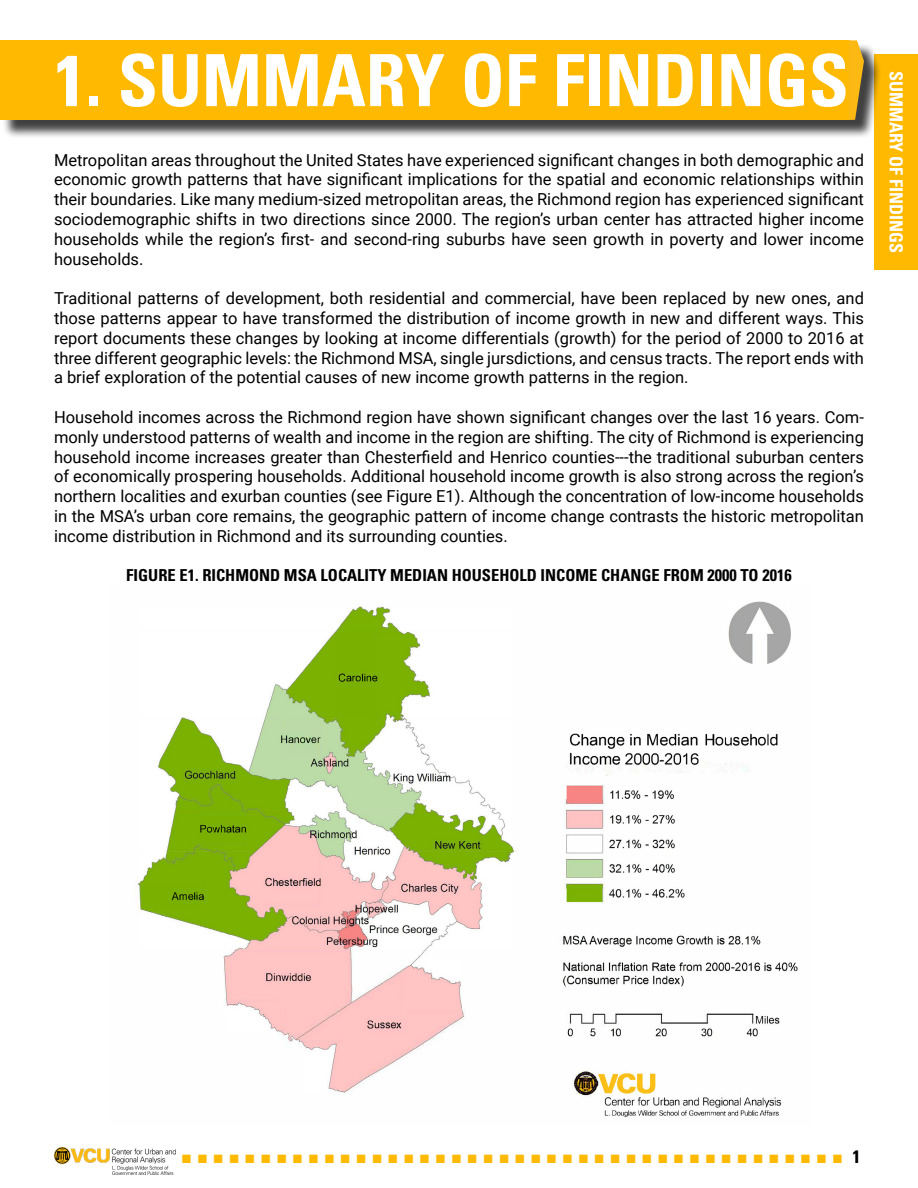
<style>
.page{position:relative;width:918px;height:1188px;background:#fff}
.page>*{position:absolute;margin:0;border:0;box-sizing:border-box;transform-origin:0 0}
.Heading_1{font:700 condensed 72px "Univers LT Std";color:#fff}
.t1{font:18px "Arial";color:#ffba00}
.t2{font:700 condensed 18px "Univers LT Std";color:#fff}
.Basic_Body_Paragraph{font:16.5px/19.8px "Roboto";color:#000;text-align:justify}
.Basic_Body_Paragraph-2{font:700 condensed 16.5px "Univers LT Std";color:#000}
.s1{font-family:"Univers LT Std";font-weight:700;font-stretch:condensed;color:#000}
</style>
<div class="page">
<div style="left:875px;top:54px;width:43px;height:216px;background:#ffba00"></div>
<img style="left:54px;top:1148px;width:122px;height:27px">
<div style="left:2px;top:43px;width:880px;height:95px;background:#000;opacity:.75"></div>
<div style="left:0;top:40px;width:850px;height:80px;background:#ffba00"></div>
<svg style="left:849px;top:40px;width:15px;height:80px"></svg>
<img style="left:135px;top:601px;width:663px;height:517px">
<h1 class="Heading_1" style="left:54px;top:36px;width:796px">1. SUMMARY OF FINDINGS</h1>
<p class="Basic_Body_Paragraph" style="left:54px;top:149px;width:812px">Metropolitan areas throughout the United States have experienced significant changes in both demographic and economic growth patterns that have significant implications for the spatial and economic relationships within their boundaries. Like many medium-sized metropolitan areas, the Richmond region has experienced significant sociodemographic shifts in two directions since 2000. The region’s urban center has attracted higher income households while the region’s first- and second-ring suburbs have seen growth in poverty and lower income households.</p>
<p class="Basic_Body_Paragraph" style="left:54px;top:288px;width:812px">Traditional patterns of development, both residential and commercial, have been replaced by new ones, and those patterns appear to have transformed the distribution of income growth in new and different ways. This report documents these changes by looking at income differentials (growth) for the period of 2000 to 2016 at three different geographic levels: the Richmond MSA, single jursdictions, and census tracts. The report ends with a brief exploration of the potential causes of new income growth patterns in the region.</p>
<p class="Basic_Body_Paragraph" style="left:54px;top:407px;width:812px">Household incomes across the Richmond region have shown significant changes over the last 16 years. Com&shy;monly understood patterns of wealth and income in the region are shifting. The city of Richmond is experiencing household income increases greater than Chesterfield and Henrico counties---the traditional suburban centers of economically prospering households. Additional household income growth is also strong across the region’s northern localities and exurban counties (see Figure E1). Although the concentration of low-income households in the MSA’s urban core remains, the geographic pattern of income change contrasts the historic metropolitan income distribution in Richmond and its surrounding counties.</p>
<p class="Basic_Body_Paragraph-2" style="left:126px;top:565px;width:667px">FIGURE E1. RICHMOND MSA LOCALITY MEDIAN HOUSEHOLD INCOME CHANGE FROM 2000 TO 2016</p>
<p class="t2" style="left:907px;top:71px;width:184px;rotate:90deg">SUMMARY OF FINDINGS</p>
<p class="t1" style="left:181px;top:1145px;width:681px">■ ■ ■ ■ ■ ■ ■ ■ ■ ■ ■ ■ ■ ■ ■ ■ ■ ■ ■ ■ ■ ■ ■ ■ ■ ■ ■ ■ ■ ■ ■ ■ ■ ■ ■ ■ ■ ■ ■ ■ ■ ■ <span class="s1">1</span></p>
</div>
